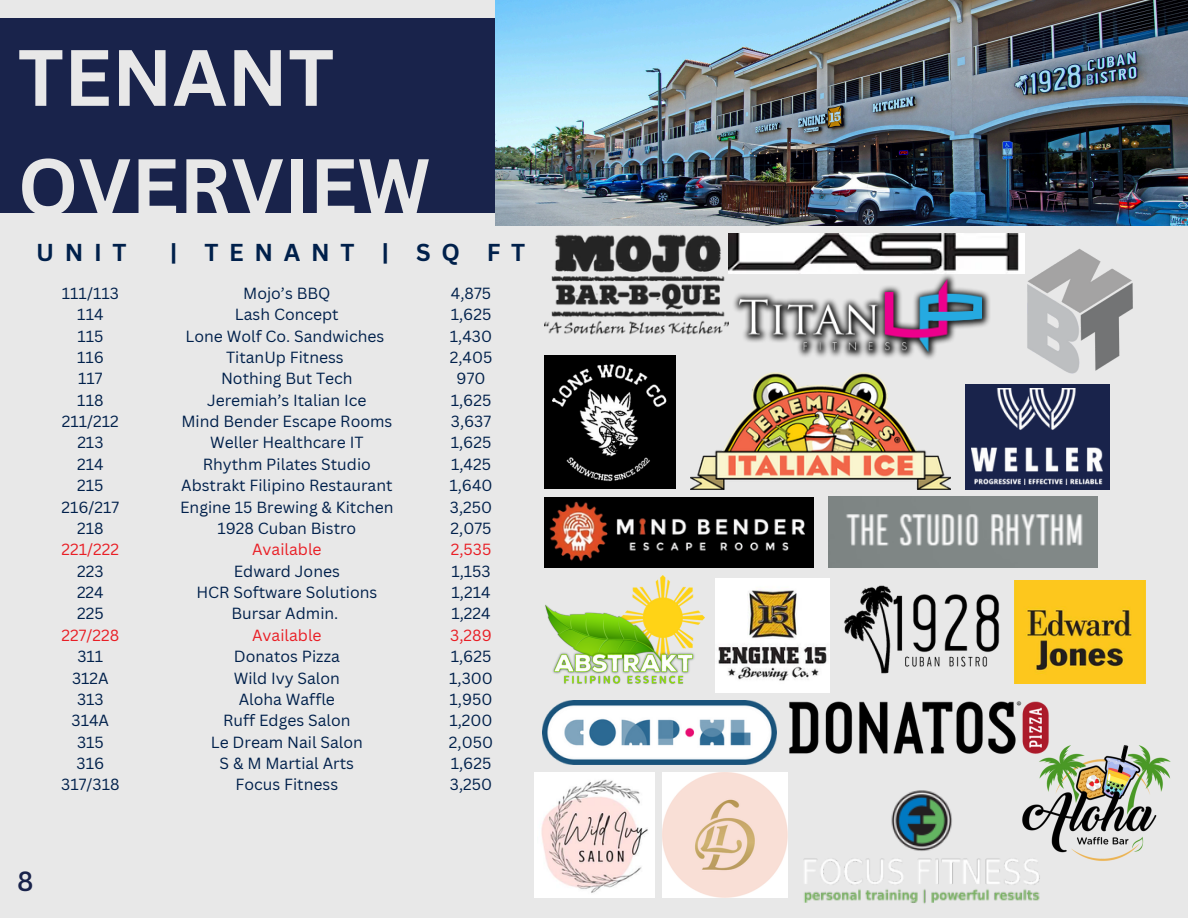
<style>
.page{position:relative;width:1188px;height:918px;background:#e8e8e8}
.page>*{position:absolute;margin:0;border:0;box-sizing:border-box;transform-origin:0 0}
.t1{font:700 78px/109.2px "Canva Sans";color:#e8e8e8}
.t2{font:500 27px "Canva Sans";color:#19234b}
.t3{font:700 23.85px "Canva Sans";letter-spacing:.45em;color:#00204b}
.t4{font:15.75px/21.3px "Canva Sans";color:#00204b;text-align:center}
.t5{font:15.75px "Canva Sans";color:#e81e25}
.s1{color:#e81e25}
</style>
<div class="page">
<div style="left:0;top:18px;width:627px;height:194px;background:#19234b"></div>
<img style="left:495px;top:0;width:693px;height:225px">
<img style="left:544px;top:234px;width:184px;height:101px">
<img style="left:728px;top:233px;width:296px;height:41px">
<div style="left:544px;top:356px;width:132px;height:133px;background:#000"></div>
<img style="left:552px;top:364px;width:115px;height:117px">
<img style="left:728px;top:250px;width:265px;height:109px">
<img style="left:1007px;top:239px;width:126px;height:135px">
<img style="left:690px;top:372px;width:260px;height:117px">
<div style="left:544px;top:497px;width:270px;height:71px;background:#000"></div>
<img style="left:549px;top:501px;width:256px;height:61px">
<div style="left:965px;top:384px;width:144px;height:105px;background:#19234b"></div>
<img style="left:971px;top:388px;width:132px;height:97px">
<img style="left:829px;top:497px;width:269px;height:71px">
<img style="left:545px;top:575px;width:160px;height:109px">
<img style="left:716px;top:579px;width:113px;height:113px">
<img style="left:844px;top:585px;width:156px;height:89px">
<img style="left:1015px;top:580px;width:130px;height:104px">
<img style="left:543px;top:700px;width:234px;height:64px">
<img style="left:789px;top:701px;width:260px;height:53px">
<img style="left:535px;top:772px;width:119px;height:125px">
<img style="left:663px;top:772px;width:125px;height:125px">
<img style="left:804px;top:790px;width:236px;height:114px">
<img style="left:1018px;top:740px;width:153px;height:125px">
<p class="t1" style="left:18px;top:21px;width:414px">TENANT<br>OVERVIEW</p>
<p class="t3" style="left:36px;top:235px;width:92px">UNIT</p>
<p class="t3" style="left:170px;top:235px;width:357px">| TENANT | SQ FT</p>
<p class="t4" style="left:61px;top:282px;width:60px">111/113<br>114<br>115<br>116<br>117<br>118<br>211/212<br>213<br>214<br>215<br>216/217<br>218<br><span class="s1">221/222<br></span>223<br>224<br>225<br><span class="s1">227/228<br></span>311<br>312A<br>313<br>314A<br>315<br>316<br>317/318</p>
<p class="t4" style="left:243px;top:282px;width:89px">Mojo’s BBQ</p>
<p class="t4" style="left:451px;top:282px;width:42px">4,875</p>
<p class="t4" style="left:451px;top:303px;width:42px">1,625</p>
<p class="t4" style="left:450px;top:325px;width:44px">1,430</p>
<p class="t4" style="left:450px;top:346px;width:44px">2,405</p>
<p class="t4" style="left:457px;top:368px;width:30px">970</p>
<p class="t4" style="left:451px;top:389px;width:42px">1,625</p>
<p class="t4" style="left:451px;top:410px;width:42px">3,637</p>
<p class="t4" style="left:451px;top:432px;width:42px">1,625</p>
<p class="t4" style="left:451px;top:453px;width:41px">1,425</p>
<p class="t4" style="left:449px;top:474px;width:45px">1,640</p>
<p class="t4" style="left:450px;top:496px;width:44px">3,250</p>
<p class="t4" style="left:451px;top:517px;width:42px">2,075</p>
<p class="t5" style="left:451px;top:539px;width:42px">2,535</p>
<p class="t4" style="left:451px;top:560px;width:41px">1,153</p>
<p class="t4" style="left:452px;top:581px;width:41px">1,214</p>
<p class="t4" style="left:451px;top:603px;width:41px">1,224</p>
<p class="t5" style="left:450px;top:624px;width:43px">3,289</p>
<p class="t4" style="left:451px;top:645px;width:42px">1,625</p>
<p class="t4" style="left:449px;top:667px;width:45px">1,300</p>
<p class="t4" style="left:450px;top:688px;width:44px">1,950</p>
<p class="t4" style="left:449px;top:710px;width:45px">1,200</p>
<p class="t4" style="left:449px;top:731px;width:46px">2,050</p>
<p class="t4" style="left:451px;top:752px;width:42px">1,625</p>
<p class="t4" style="left:450px;top:774px;width:44px">3,250</p>
<p class="t4" style="left:235px;top:303px;width:105px">Lash Concept</p>
<p class="t4" style="left:185px;top:325px;width:200px">Lone Wolf Co. Sandwiches</p>
<p class="t4" style="left:226px;top:346px;width:119px">TitanUp Fitness</p>
<p class="t4" style="left:221px;top:368px;width:133px">Nothing But Tech</p>
<p class="t4" style="left:207px;top:389px;width:161px">Jeremiah’s Italian Ice</p>
<p class="t4" style="left:181px;top:410px;width:213px">Mind Bender Escape Rooms</p>
<p class="t4" style="left:210px;top:432px;width:155px">Weller Healthcare IT</p>
<p class="t4" style="left:203px;top:453px;width:170px">Rhythm Pilates Studio</p>
<p class="t4" style="left:181px;top:474px;width:213px">Abstrakt Filipino Restaurant</p>
<p class="t4" style="left:180px;top:496px;width:215px">Engine 15 Brewing &amp; Kitchen</p>
<p class="t4" style="left:217px;top:517px;width:141px">1928 Cuban Bistro</p>
<p class="t5" style="left:252px;top:539px;width:71px">Available</p>
<p class="t4" style="left:234px;top:560px;width:108px">Edward Jones</p>
<p class="t4" style="left:196px;top:581px;width:182px">HCR Software Solutions</p>
<p class="t4" style="left:231px;top:603px;width:109px">Bursar Admin.</p>
<p class="t5" style="left:252px;top:624px;width:71px">Available</p>
<p class="t4" style="left:234px;top:645px;width:107px">Donatos Pizza</p>
<p class="t4" style="left:234px;top:667px;width:108px">Wild Ivy Salon</p>
<p class="t4" style="left:239px;top:688px;width:98px">Aloha Waffle</p>
<p class="t4" style="left:223px;top:710px;width:129px">Ruff Edges Salon</p>
<p class="t4" style="left:211px;top:731px;width:154px">Le Dream Nail Salon</p>
<p class="t4" style="left:220px;top:752px;width:136px">S &amp; M Martial Arts</p>
<p class="t4" style="left:236px;top:774px;width:104px">Focus Fitness</p>
<p class="t2" style="left:17px;top:862px;width:18px">8</p>
</div>
